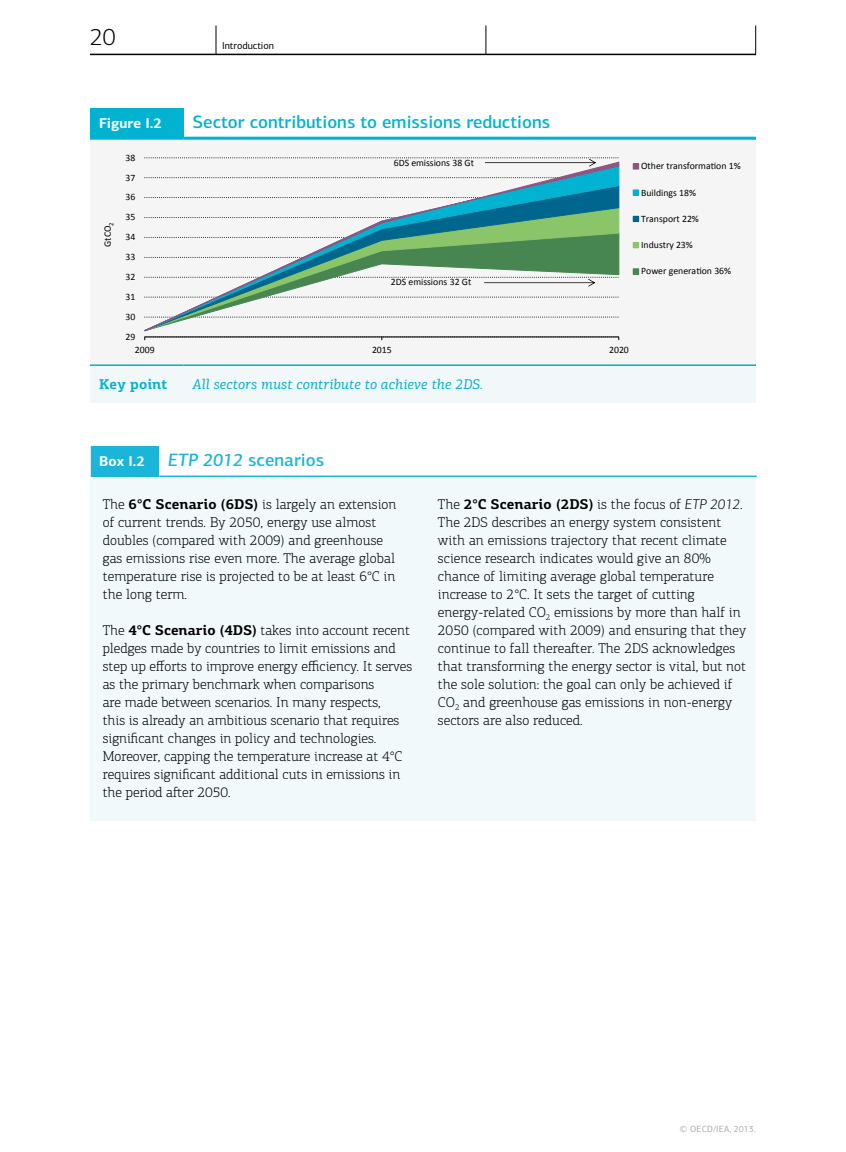
<style>
.page{position:relative;width:846px;height:1152px;background:#fff}
.page>*{position:absolute;margin:0;border:0;box-sizing:border-box;transform-origin:0 0}
.t1{font:300 24px "PF Centro Sans Pro";color:#000}
.t2{font:500 18px "PF Centro Sans Pro";color:#02b2d1}
.t3{font:500 18px "PF Centro Sans Pro";color:#1ab6d9}
.t4{font:300 14.25px/18px "PF Centro Slab Pro";letter-spacing:.005em;color:#000}
.t5{font:italic 14.25px "PF Centro Slab Pro";letter-spacing:.005em;color:#02b2d1}
.t6{font:700 14.25px "PF Centro Sans Pro";color:#fff}
.t7{font:700 14.25px "PF Centro Slab Pro";letter-spacing:.01em;color:#02b2d1}
.t8{font:10.2px "PF Centro Sans Pro";color:#000}
.t9{font:9.75px "Calibri";color:#000}
.t10{font:9px "PF Centro Sans Pro";letter-spacing:.02em;color:#a7a9ab}
.s1{font-style:italic}
.s2{font-weight:700}
.s3{font-family:"PF Centro Sans Pro";font-style:italic}
</style>
<div class="page">
<hr style="left:90px;top:54px;width:666px;height:1px;background:#000">
<svg style="left:216px;top:25px;width:1px;height:29px"></svg>
<svg style="left:486px;top:25px;width:1px;height:29px"></svg>
<svg style="left:755px;top:25px;width:1px;height:29px"></svg>
<div style="left:91px;top:446px;width:68px;height:30px;background:#1ab6d9"></div>
<hr style="left:91px;top:476px;width:68px;height:1px;background:#1ab6d9">
<hr style="left:159px;top:476px;width:598px;height:1px;background:#1ab6d9">
<div style="left:90px;top:108px;width:94px;height:30px;background:#02b2d1"></div>
<div style="left:90px;top:138px;width:666px;height:227px;background:#f5f5f6"></div>
<div style="left:90px;top:366px;width:666px;height:37px;background:#f2f8fa"></div>
<hr style="left:90px;top:137px;width:94px;height:3px;background:#02b2d1">
<hr style="left:184px;top:137px;width:572px;height:3px;background:#02b2d1">
<hr style="left:90px;top:364px;width:94px;height:2px;background:#02b2d1">
<hr style="left:184px;top:364px;width:572px;height:2px;background:#02b2d1">
<svg style="left:145px;top:162px;width:475px;height:170px"></svg>
<svg style="left:144px;top:336px;width:475px;height:4px"></svg>
<svg style="left:633px;top:163px;width:6px;height:6px"></svg>
<svg style="left:633px;top:190px;width:6px;height:6px"></svg>
<svg style="left:633px;top:216px;width:6px;height:6px"></svg>
<svg style="left:633px;top:242px;width:6px;height:6px"></svg>
<div style="left:633px;top:268px;width:6px;height:7px;border:1px solid #478651"></div>
<svg style="left:145px;top:157px;width:474px;height:10px"></svg>
<svg style="left:145px;top:277px;width:474px;height:10px"></svg>
<div style="left:90px;top:477px;width:666px;height:344px;background:#f2f9fb"></div>
<h1 class="t1" style="left:90px;top:23px;width:27px">20</h1>
<p class="t8" style="left:222px;top:40px;width:54px">Introduction</p>
<p class="t6" style="left:99px;top:114px;width:64px">Figure I.2</p>
<p class="t2" style="left:193px;top:110px;width:359px">Sector contributions to emissions reductions</p>
<p class="t9" style="left:102px;top:247px;width:26px;rotate:-90deg">GtCO<sub>2</sub></p>
<p class="t9" style="left:126px;top:151px;width:11px">38</p>
<p class="t9" style="left:126px;top:171px;width:11px">37</p>
<p class="t9" style="left:126px;top:191px;width:11px">36</p>
<p class="t9" style="left:126px;top:211px;width:11px">35</p>
<p class="t9" style="left:126px;top:231px;width:11px">34</p>
<p class="t9" style="left:126px;top:251px;width:11px">33</p>
<p class="t9" style="left:126px;top:271px;width:11px">32</p>
<p class="t9" style="left:126px;top:291px;width:11px">31</p>
<p class="t9" style="left:126px;top:311px;width:11px">30</p>
<p class="t9" style="left:126px;top:331px;width:11px">29</p>
<p class="t9" style="left:394px;top:157px;width:82px">6DS emissions 38 Gt</p>
<p class="t9" style="left:391px;top:276px;width:82px">2DS emissions 32 Gt</p>
<p class="t9" style="left:135px;top:343px;width:21px">2009</p>
<p class="t9" style="left:372px;top:343px;width:21px">2015</p>
<p class="t9" style="left:609px;top:343px;width:21px">2020</p>
<p class="t7" style="left:99px;top:375px;width:70px">Key point</p>
<p class="t5" style="left:193px;top:376px;width:292px">All sectors must contribute to achieve the 2DS.</p>
<p class="t9" style="left:641px;top:160px;width:101px">Other transformation 1%</p>
<p class="t9" style="left:641px;top:186px;width:57px">Buildings 18%</p>
<p class="t9" style="left:641px;top:213px;width:59px">Transport 22%</p>
<p class="t9" style="left:641px;top:239px;width:53px">Industry 23%</p>
<p class="t9" style="left:641px;top:265px;width:92px">Power generation 36%</p>
<p class="t6" style="left:99px;top:452px;width:47px">Box I.2</p>
<p class="t3" style="left:168px;top:448px;width:158px"><span class="s1">ETP 2012</span> scenarios</p>
<p class="t4" style="left:103px;top:496px;width:295px">The <span class="s2">6°C Scenario (6DS)</span> is largely an extension of current trends. By 2050, energy use almost doubles (compared with 2009) and greenhouse gas emissions rise even more. The average global temperature rise is projected to be at least 6°C in the long term.</p>
<p class="t4" style="left:103px;top:622px;width:311px">The <span class="s2">4°C Scenario (4DS)</span> takes into account recent pledges made by countries to limit emissions and step up efforts to improve energy efficiency. It serves as the primary benchmark when comparisons<br>are made between scenarios. In many respects,<br>this is already an ambitious scenario that requires significant changes in policy and technologies.<br>Moreover, capping the temperature increase at 4°C requires significant additional cuts in emissions in the period after 2050.</p>
<p class="t4" style="left:438px;top:496px;width:310px">The <span class="s2">2°C Scenario (2DS)</span> is the focus of <span class="s3">ETP 2012</span>.<br>The 2DS describes an energy system consistent with an emissions trajectory that recent climate science research indicates would give an 80% chance of limiting average global temperature increase to 2°C. It sets the target of cutting energy-related CO<sub>2</sub> emissions by more than half in 2050 (compared with 2009) and ensuring that they continue to fall thereafter. The 2DS acknowledges that transforming the energy sector is vital, but not the sole solution: the goal can only be achieved if CO<sub>2</sub> and greenhouse gas emissions in non-energy sectors are also reduced.</p>
<p class="t10" style="left:680px;top:1123px;width:77px">© OECD/IEA, 2013.</p>
</div>
